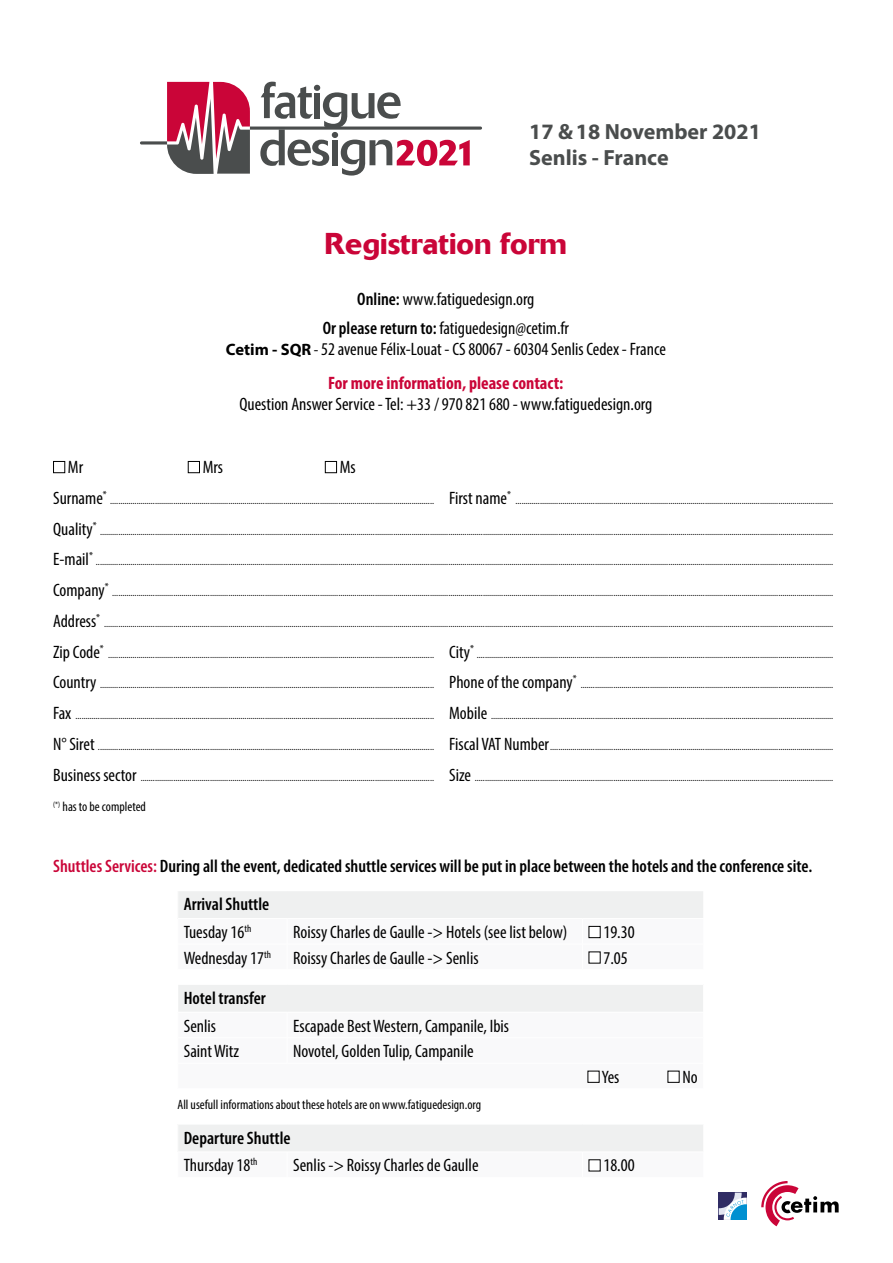
<style>
.page{position:relative;width:893px;height:1263px;background:#fff}
.page>*{position:absolute;margin:0;border:0;box-sizing:border-box;transform-origin:0 0}
.t1{font:500 30px "Delta";color:#ca0538}
.t2{font:700 22.05px/25.8px "Myriad Pro";color:#4a4d4d}
.t3{font:condensed 18px/29.5px "Myriad Pro";color:#000;text-align:center}
.t4{font:600 condensed 18px/27.8px "Myriad Pro";color:#000}
.t5{font:condensed 13.5px "Myriad Pro";color:#000}
.t6{font:condensed 10.5px "Myriad Pro";color:#000}
.s1{font-weight:600}
.s2{font-weight:700;font-stretch:normal;font-size:16.5px}
.s3{font-size:16.5px}
.s4{font-weight:700;color:#ca0538}
.s5{font-size:18px}
.s6{color:#ca0538}
.s7{font-weight:400}
</style>
<div class="page">
<div style="left:53px;top:461px;width:12px;height:12px;border:1px solid #000"></div>
<div style="left:188px;top:461px;width:12px;height:12px;border:1px solid #000"></div>
<div style="left:325px;top:461px;width:12px;height:12px;border:1px solid #000"></div>
<svg style="left:178px;top:891px;width:525px;height:73px"></svg>
<div style="left:589px;top:926px;width:11px;height:12px;background:#fff"></div>
<div style="left:589px;top:926px;width:12px;height:12px;border:1px solid #000"></div>
<div style="left:589px;top:952px;width:11px;height:11px;background:#fff"></div>
<svg style="left:178px;top:985px;width:525px;height:98px"></svg>
<div style="left:588px;top:1071px;width:11px;height:11px;background:#fff"></div>
<div style="left:587px;top:1071px;width:12px;height:12px;border:1px solid #000"></div>
<div style="left:668px;top:1071px;width:11px;height:11px;background:#fff"></div>
<div style="left:667px;top:1071px;width:12px;height:12px;border:1px solid #000"></div>
<svg style="left:178px;top:1125px;width:525px;height:47px"></svg>
<div style="left:589px;top:1160px;width:11px;height:11px;background:#fff"></div>
<svg style="left:140px;top:82px;width:342px;height:94px"></svg>
<svg style="left:719px;top:1192px;width:28px;height:28px"></svg>
<svg style="left:761px;top:1181px;width:78px;height:45px"></svg>
<h2 class="t2" style="left:529px;top:118px;width:233px">17 &amp;18 November 2021<br>Senlis - France</h2>
<h1 class="t1" style="left:325px;top:225px;width:244px">Registration form</h1>
<h3 class="t3" style="left:323px;top:284px;width:248px"><span class="s1">Online:</span> www.fatiguedesign.org<br><span class="s1">Or please return to:</span> fatiguedesign@cetim.fr</h3>
<h3 class="t3" style="left:226px;top:332px;width:441px;line-height:33.8px"><span class="s2">Cetim - SQR</span> <span class="s3">-</span> 52 avenue Félix-Louat - CS 80067 - 60304 Senlis Cedex - France<br><span class="s4">For more information, please contact:</span></h3>
<h3 class="t3" style="left:239px;top:389px;width:414px">Question Answer Service - Tel: +33 / 970 821 680 - www.fatiguedesign.org</h3>
<h3 class="t3" style="left:68px;top:452px;width:17px">Mr</h3>
<h3 class="t3" style="left:203px;top:452px;width:22px">Mrs</h3>
<h3 class="t3" style="left:340px;top:452px;width:17px">Ms</h3>
<h3 class="t3" style="left:53px;top:483px;width:55px">Surname<sup>*</sup></h3>
<p class="t6" style="left:110px;top:494px;width:725px">............................................................................................................................................................... <span class="s5">First name</span>* ............................................................................................................................................................</p>
<h3 class="t3" style="left:53px;top:514px;width:45px">Quality<sup>*</sup></h3>
<p class="t6" style="left:100px;top:525px;width:735px">........................................................................................................................................................................................................................................................................................................................................................................</p>
<h3 class="t3" style="left:53px;top:544px;width:41px">E-mail<sup>*</sup></h3>
<p class="t6" style="left:96px;top:555px;width:739px">..........................................................................................................................................................................................................................................................................................................................................................................</p>
<h3 class="t3" style="left:53px;top:575px;width:57px">Company<sup>*</sup></h3>
<p class="t6" style="left:112px;top:586px;width:723px">..................................................................................................................................................................................................................................................................................................................................................................</p>
<h3 class="t3" style="left:53px;top:606px;width:49px">Address<sup>*</sup></h3>
<p class="t6" style="left:104px;top:617px;width:731px">......................................................................................................................................................................................................................................................................................................................................................................</p>
<h3 class="t3" style="left:53px;top:637px;width:52px">Zip Code<sup>*</sup></h3>
<p class="t6" style="left:108px;top:648px;width:727px">................................................................................................................................................................ <span class="s5">City</span>* ...............................................................................................................................................................................</p>
<p class="t6" style="left:53px;top:679px;width:782px"><span class="s5">Country</span> .................................................................................................................................................................... <span class="s5">Phone of the company</span>* ............................................................................................................................</p>
<p class="t6" style="left:53px;top:709px;width:782px"><span class="s5">Fax</span> ................................................................................................................................................................................ <span class="s5">Mobile</span> ........................................................................................................................................................................</p>
<p class="t6" style="left:53px;top:740px;width:782px"><span class="s5">N° Siret</span> ..................................................................................................................................................................... <span class="s5">Fiscal VAT Number</span>...........................................................................................................................................</p>
<p class="t6" style="left:53px;top:771px;width:782px"><span class="s5">Business sector</span> ................................................................................................................................................ <span class="s5">Size</span> ................................................................................................................................................................................</p>
<p class="t5" style="left:53px;top:799px;width:94px"><sup>(*)</sup> has to be completed</p>
<h3 class="t4" style="left:53px;top:852px;width:761px"><span class="s6">Shuttles Services:</span> During all the event, dedicated shuttle services will be put in place between the hotels and the conference site.</h3>
<h3 class="t4" style="left:184px;top:890px;width:87px">Arrival Shuttle<br><span class="s7">Tuesday 16</span><sup>th</sup></h3>
<h3 class="t3" style="left:293px;top:917px;width:276px">Roissy Charles de Gaulle -&gt; Hotels (see list below)</h3>
<h3 class="t3" style="left:603px;top:917px;width:33px">19.30</h3>
<h3 class="t3" style="left:184px;top:942px;width:296px">Wednesday 17<sup>th</sup> Roissy Charles de Gaulle -&gt; Senlis</h3>
<h3 class="t3" style="left:603px;top:942px;width:26px">7.05</h3>
<h3 class="t4" style="left:184px;top:984px;width:83px">Hotel transfer</h3>
<h3 class="t3" style="left:184px;top:1011px;width:34px">Senlis</h3>
<h3 class="t3" style="left:293px;top:1011px;width:217px">Escapade Best Western, Campanile, Ibis</h3>
<h3 class="t3" style="left:184px;top:1036px;width:57px">Saint Witz</h3>
<h3 class="t3" style="left:293px;top:1036px;width:182px">Novotel, Golden Tulip, Campanile</h3>
<h3 class="t3" style="left:602px;top:1062px;width:19px">Yes</h3>
<h3 class="t3" style="left:682px;top:1062px;width:17px">No</h3>
<p class="t5" style="left:178px;top:1097px;width:305px">All usefull informations about these hotels are on www.fatiguedesign.org</p>
<h3 class="t4" style="left:184px;top:1123px;width:108px">Departure Shuttle<br><span class="s7">Thursday 18</span><sup>th</sup></h3>
<h3 class="t3" style="left:293px;top:1150px;width:187px">Senlis -&gt; Roissy Charles de Gaulle</h3>
<h3 class="t3" style="left:603px;top:1150px;width:33px">18.00</h3>
</div>
